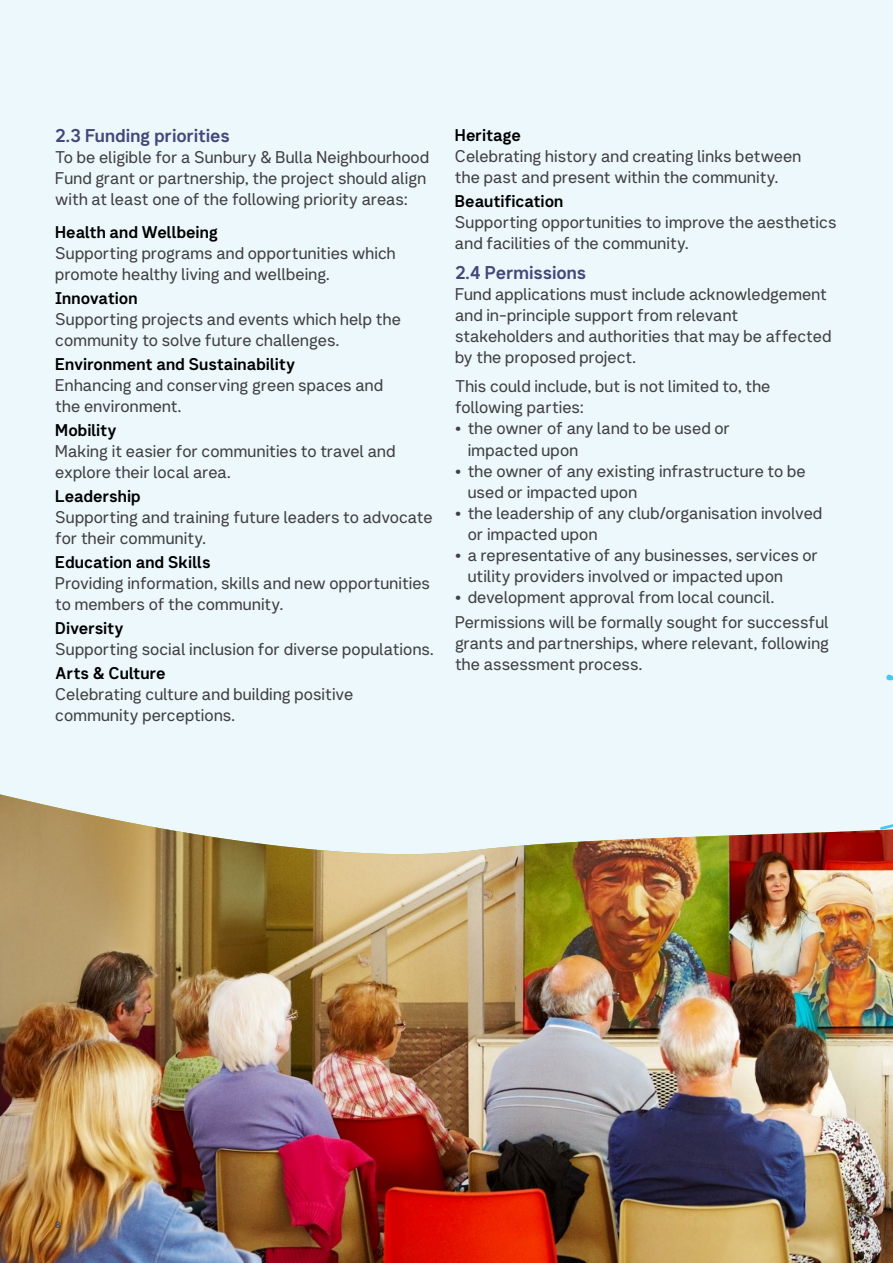
<style>
.page{position:relative;width:893px;height:1263px;background:#ecf8fc}
.page>*{position:absolute;margin:0;border:0;box-sizing:border-box;transform-origin:0 0}
.t1{font:18px "Network Sans 2019 Bold";letter-spacing:-.005em;color:#44477a}
.t2{font:16.5px/21px "Network Sans 2019 Regular";letter-spacing:.005em;color:#414042}
.t3{font:16.5px "Network Sans 2019 Bold";letter-spacing:-.005em;color:#000}
.t4{font:9px "Network Sans 2019 Bold";color:#44477a}
</style>
<div class="page">
<svg style="left:886px;top:674px;width:7px;height:7px"></svg>
<img style="left:0;top:794px;width:893px;height:469px">
<p class="t1" style="left:55px;top:120px;width:176px">2.3 Funding priorities</p>
<p class="t2" style="left:55px;top:146px;width:375px">To be eligible for a Sunbury &amp; Bulla Neighbourhood<br>Fund grant or partnership, the project should align with at least one of the following priority areas:</p>
<p class="t3" style="left:55px;top:217px;width:164px">Health and Wellbeing</p>
<p class="t2" style="left:55px;top:241px;width:342px">Supporting programs and opportunities which promote healthy living and wellbeing.</p>
<p class="t3" style="left:55px;top:284px;width:84px">Innovation</p>
<p class="t2" style="left:55px;top:307px;width:347px">Supporting projects and events which help the community to solve future challenges.</p>
<p class="t3" style="left:55px;top:350px;width:241px">Environment and Sustainability</p>
<p class="t2" style="left:55px;top:373px;width:329px">Enhancing and conserving green spaces and the environment.</p>
<p class="t3" style="left:55px;top:416px;width:63px">Mobility</p>
<p class="t2" style="left:55px;top:440px;width:342px">Making it easier for communities to travel and explore their local area.</p>
<p class="t3" style="left:55px;top:482px;width:87px">Leadership</p>
<p class="t2" style="left:55px;top:506px;width:379px">Supporting and training future leaders to advocate for their community.</p>
<p class="t3" style="left:55px;top:548px;width:157px">Education and Skills</p>
<p class="t2" style="left:55px;top:572px;width:376px">Providing information, skills and new opportunities to members of the community.</p>
<p class="t3" style="left:55px;top:614px;width:70px">Diversity</p>
<p class="t2" style="left:55px;top:638px;width:380px">Supporting social inclusion for diverse populations.</p>
<p class="t3" style="left:55px;top:659px;width:112px">Arts &amp; Culture</p>
<p class="t2" style="left:55px;top:683px;width:300px">Celebrating culture and building positive community perceptions.</p>
<p class="t3" style="left:455px;top:121px;width:68px">Heritage</p>
<p class="t2" style="left:455px;top:145px;width:348px">Celebrating history and creating links between the past and present within the community.</p>
<p class="t3" style="left:455px;top:187px;width:110px">Beautification</p>
<p class="t2" style="left:455px;top:211px;width:383px">Supporting opportunities to improve the aesthetics and facilities of the community.</p>
<p class="t1" style="left:455px;top:257px;width:133px">2.4 Permissions</p>
<p class="t2" style="left:455px;top:283px;width:378px">Fund applications must include acknowledgement and in-principle support from relevant stakeholders and authorities that may be affected by the proposed project.</p>
<p class="t2" style="left:455px;top:375px;width:317px">This could include, but is not limited to, the following parties:</p>
<p class="t2" style="left:468px;top:417px;width:264px;text-indent:-13px">• the owner of any land to be used or impacted upon</p>
<p class="t2" style="left:468px;top:459px;width:339px;text-indent:-13px">• the owner of any existing infrastructure to be used or impacted upon</p>
<p class="t2" style="left:468px;top:501px;width:356px;text-indent:-13px">• the leadership of any club/organisation involved or impacted upon</p>
<p class="t2" style="left:468px;top:543px;width:352px;text-indent:-13px">• a representative of any businesses, services or utility providers involved or impacted upon</p>
<p class="t2" style="left:455px;top:583px;width:375px;line-height:25.2px">• development approval from local council.<br>Permissions will be formally sought for successful</p>
<p class="t2" style="left:455px;top:632px;width:376px">grants and partnerships, where relevant, following the assessment process.</p>
<p class="t4" style="left:55px;top:1217px;width:7px">8</p>
</div>
